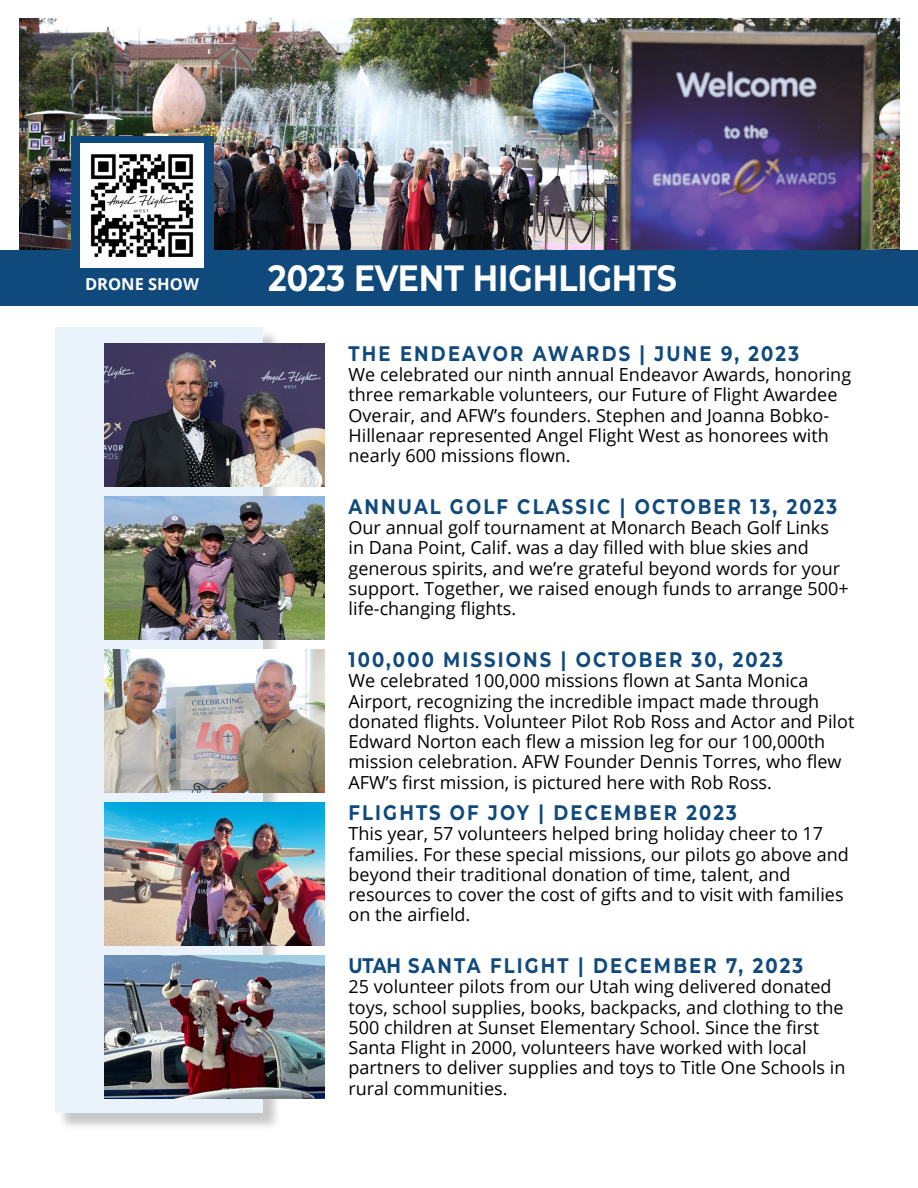
<style>
.page{position:relative;width:918px;height:1188px;background:#fff}
.page>*{position:absolute;margin:0;border:0;box-sizing:border-box;transform-origin:0 0}
.t1{font:700 36.6px "Montserrat";color:#fff;scale:.86 1}
.t2{font:700 21px "Montserrat";letter-spacing:.12em;color:#10497c;scale:.85 1}
.t3{font:18px/20.2px "Open Sans";color:#000101}
.t4{font:700 16.5px "Open Sans";color:#fff}
</style>
<div class="page">
<img style="left:20px;top:18px;width:879px;height:232px">
<div style="left:0;top:250px;width:918px;height:56px;background:#10497c"></div>
<div style="left:57px;top:330px;width:225px;height:802px;background:#000;opacity:.75"></div>
<div style="left:55px;top:327px;width:208px;height:786px;background:#eaf3fb"></div>
<img style="left:104px;top:343px;width:221px;height:143px">
<img style="left:104px;top:497px;width:221px;height:142px">
<img style="left:104px;top:650px;width:221px;height:142px">
<img style="left:104px;top:803px;width:221px;height:142px">
<img style="left:104px;top:956px;width:221px;height:142px">
<div style="left:71px;top:136px;width:142px;height:142px;background:#10497c"></div>
<img style="left:80px;top:144px;width:124px;height:123px">
<p class="t4" style="left:85px;top:273px;width:115px">DRONE SHOW</p>
<h1 class="t1" style="left:268px;top:251px;width:477px">2023 EVENT HIGHLIGHTS</h1>
<p class="t2" style="left:349px;top:338px;width:531px">THE ENDEAVOR AWARDS | JUNE 9, 2023</p>
<p class="t3" style="left:349px;top:364px;width:504px">We celebrated our ninth annual Endeavor Awards, honoring three remarkable volunteers, our Future of Flight Awardee Overair, and AFW’s founders. Stephen and Joanna Bobko-Hillenaar represented Angel Flight West as honorees with nearly 600 missions flown.</p>
<p class="t2" style="left:349px;top:491px;width:576px">ANNUAL GOLF CLASSIC | OCTOBER 13, 2023</p>
<p class="t3" style="left:349px;top:517px;width:502px">Our annual golf tournament at Monarch Beach Golf Links in Dana Point, Calif. was a day filled with blue skies and generous spirits, and we’re grateful beyond words for your support. Together, we raised enough funds to arrange 500+ life-changing flights.</p>
<p class="t2" style="left:349px;top:644px;width:513px">100,000 MISSIONS | OCTOBER 30, 2023</p>
<p class="t3" style="left:349px;top:670px;width:507px">We celebrated 100,000 missions flown at Santa Monica Airport, recognizing the incredible impact made through donated flights. Volunteer Pilot Rob Ross and Actor and Pilot Edward Norton each flew a mission leg for our 100,000th mission celebration. AFW Founder Dennis Torres, who flew AFW’s first mission, is pictured here with Rob Ross.</p>
<p class="t2" style="left:349px;top:798px;width:458px">FLIGHTS OF JOY | DECEMBER 2023</p>
<p class="t3" style="left:349px;top:823px;width:502px">This year, 57 volunteers helped bring holiday cheer to 17 families. For these special missions, our pilots go above and beyond their traditional donation of time, talent, and resources to cover the cost of gifts and to visit with families on the airfield.</p>
<p class="t2" style="left:349px;top:951px;width:536px">UTAH SANTA FLIGHT | DECEMBER 7, 2023</p>
<p class="t3" style="left:349px;top:976px;width:498px">25 volunteer pilots from our Utah wing delivered donated toys, school supplies, books, backpacks, and clothing to the 500 children at Sunset Elementary School. Since the first Santa Flight in 2000, volunteers have worked with local partners to deliver supplies and toys to Title One Schools in rural communities.</p>
</div>
